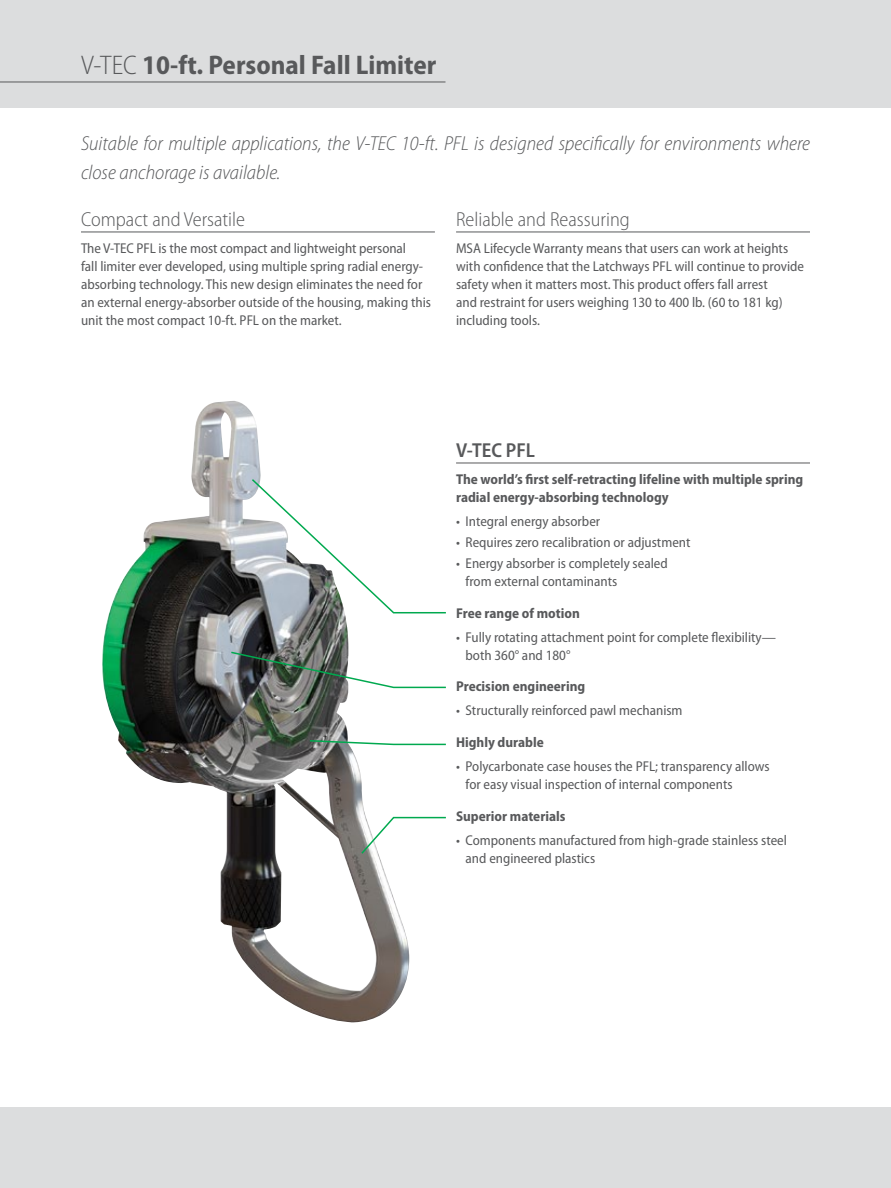
<style>
.page{position:relative;width:891px;height:1188px;background:#fff}
.page>*{position:absolute;margin:0;border:0;box-sizing:border-box;transform-origin:0 0}
.t1{font:700 semi-condensed 27px "Myriad Pro";color:#58595b}
.t2{font:italic 300 semi-condensed 20.25px/28.5px "Myriad Pro";color:#58595b}
.t3{font:300 semi-condensed 20.25px "Myriad Pro";color:#58595b}
.t4{font:600 semi-condensed 20.25px "Myriad Pro";color:#58595b}
.t5{font:semi-condensed 14.25px/18px "Myriad Pro";color:#58595b}
.t6{font:700 semi-condensed 14.25px/18px "Myriad Pro";color:#58595b}
.s1{font-weight:300}
</style>
<div class="page">
<div style="left:0;top:0;width:891px;height:108px;background:#dcddde"></div>
<div style="left:0;top:1107px;width:891px;height:81px;background:#dcddde"></div>
<hr style="left:0;top:82px;width:446px;height:1px;background:#58595b">
<hr style="left:81px;top:232px;width:354px;height:1px;background:#58595b">
<hr style="left:456px;top:232px;width:354px;height:1px;background:#58595b">
<hr style="left:456px;top:463px;width:354px;height:1px;background:#58595b">
<img style="left:102px;top:401px;width:307px;height:622px">
<svg style="left:250px;top:478px;width:196px;height:136px"></svg>
<svg style="left:230px;top:651px;width:216px;height:38px"></svg>
<svg style="left:308px;top:739px;width:138px;height:7px"></svg>
<svg style="left:360px;top:816px;width:86px;height:39px"></svg>
<h1 class="t1" style="left:81px;top:48px;width:357px"><span class="s1">V-TEC</span> 10-ft. Personal Fall Limiter</h1>
<h2 class="t2" style="left:81px;top:129px;width:731px">Suitable for multiple applications, the V-TEC 10-ft. PFL is designed specifically for environments where close anchorage is available.</h2>
<h2 class="t3" style="left:81px;top:207px;width:166px">Compact and Versatile</h2>
<p class="t5" style="left:81px;top:239px;width:352px">The V-TEC PFL is the most compact and lightweight personal<br>fall limiter ever developed, using multiple spring radial energy&shy;absorbing technology. This new design eliminates the need for an external energy-absorber outside of the housing, making this unit the most compact 10-ft. PFL on the market.</p>
<h2 class="t3" style="left:456px;top:207px;width:175px">Reliable and Reassuring</h2>
<p class="t5" style="left:456px;top:239px;width:350px">MSA Lifecycle Warranty means that users can work at heights with confidence that the Latchways PFL will continue to provide safety when it matters most. This product offers fall arrest<br>and restraint for users weighing 130 to 400 lb. (60 to 181 kg) including tools.</p>
<h2 class="t4" style="left:456px;top:437px;width:81px">V-TEC PFL</h2>
<p class="t6" style="left:456px;top:469px;width:349px">The world’s first self-retracting lifeline with multiple spring radial energy-absorbing technology</p>
<p class="t5" style="left:456px;top:512px;width:146px">• Integral energy absorber</p>
<p class="t5" style="left:456px;top:533px;width:236px">• Requires zero recalibration or adjustment</p>
<p class="t5" style="left:466px;top:554px;width:204px;text-indent:-10px">• Energy absorber is completely sealed from external contaminants</p>
<p class="t6" style="left:456px;top:603px;width:125px">Free range of motion</p>
<p class="t5" style="left:466px;top:628px;width:312px;text-indent:-10px">• Fully rotating attachment point for complete flexibility— both 360° and 180°</p>
<p class="t6" style="left:456px;top:677px;width:131px">Precision engineering</p>
<p class="t5" style="left:456px;top:702px;width:228px">• Structurally reinforced pawl mechanism</p>
<p class="t6" style="left:456px;top:733px;width:89px">Highly durable</p>
<p class="t5" style="left:466px;top:757px;width:306px;text-indent:-10px">• Polycarbonate case houses the PFL; transparency allows for easy visual inspection of internal components</p>
<p class="t6" style="left:456px;top:807px;width:111px">Superior materials</p>
<p class="t5" style="left:466px;top:831px;width:323px;text-indent:-10px">• Components manufactured from high-grade stainless steel and engineered plastics</p>
</div>
